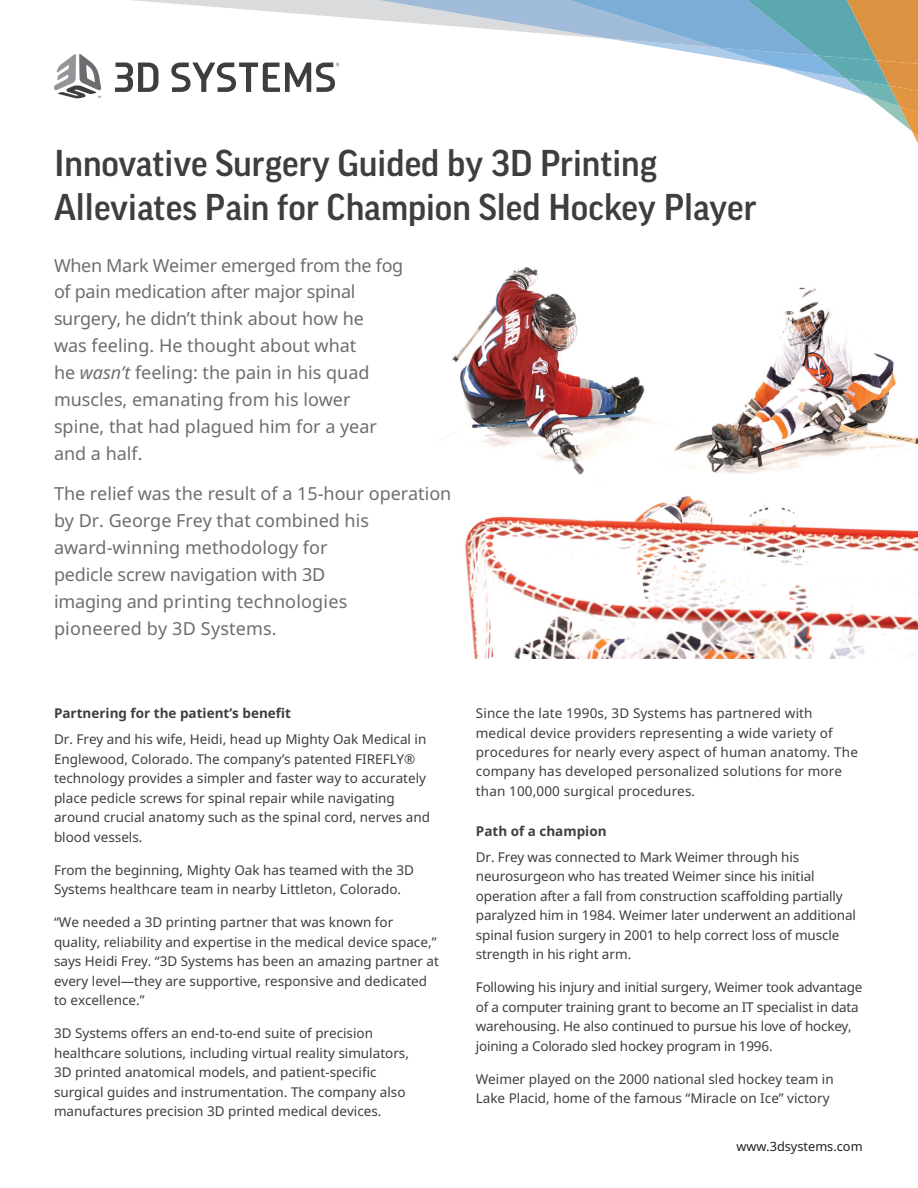
<style>
.page{position:relative;width:918px;height:1188px;background:#fff}
.page>*{position:absolute;margin:0;border:0;box-sizing:border-box;transform-origin:0 0}
.t1{font:500 36px/43.2px "Good Pro";color:#3e3e3f}
.t2{font:18px/26.8px "Noto Sans";color:#6c6d70}
.t3{font:13.5px/19.5px "Noto Sans";color:#3e3e3f}
.t4{font:700 13.5px "Noto Sans";color:#3e3e3f}
.t5{font:12.75px "Noto Sans";color:#231f20}
.s1{font-style:italic}
</style>
<div class="page">
<svg style="left:54px;top:54px;width:47px;height:45px"></svg>
<svg style="left:115px;top:0;width:803px;height:143px"></svg>
<img style="left:438px;top:267px;width:480px;height:392px">
<h1 class="t1" style="left:54px;top:142px;width:704px">Innovative Surgery Guided by 3D Printing<br>Alleviates Pain for Champion Sled Hockey Player</h1>
<p class="t2" style="left:54px;top:252px;width:351px">When Mark Weimer emerged from the fog of pain medication after major spinal surgery, he didn’t think about how he<br>was feeling. He thought about what<br>he <span class="s1">wasn’t</span> feeling: the pain in his quad muscles, emanating from his lower spine, that had plagued him for a year and a half.</p>
<h2 class="t2" style="left:54px;top:480px;width:399px">The relief was the result of a 15-hour operation by Dr. George Frey that combined his award-winning methodology for<br>pedicle screw navigation with 3D<br>imaging and printing technologies<br>pioneered by 3D Systems.</h2>
<p class="t4" style="left:54px;top:704px;width:239px">Partnering for the patient’s benefit</p>
<p class="t3" style="left:54px;top:729px;width:378px">Dr. Frey and his wife, Heidi, head up Mighty Oak Medical in Englewood, Colorado. The company’s patented FIREFLY® technology provides a simpler and faster way to accurately place pedicle screws for spinal repair while navigating around crucial anatomy such as the spinal cord, nerves and blood vessels.</p>
<p class="t3" style="left:54px;top:860px;width:361px">From the beginning, Mighty Oak has teamed with the 3D<br>Systems healthcare team in nearby Littleton, Colorado.</p>
<p class="t3" style="left:54px;top:912px;width:387px">“We needed a 3D printing partner that was known for quality, reliability and expertise in the medical device space,” says Heidi Frey. “3D Systems has been an amazing partner at every level—they are supportive, responsive and dedicated to excellence.”</p>
<p class="t3" style="left:54px;top:1023px;width:357px">3D Systems offers an end-to-end suite of precision healthcare solutions, including virtual reality simulators, 3D printed anatomical models, and patient-specific surgical guides and instrumentation. The company also manufactures precision 3D printed medical devices.</p>
<p class="t3" style="left:476px;top:703px;width:384px">Since the late 1990s, 3D Systems has partnered with medical device providers representing a wide variety of procedures for nearly every aspect of human anatomy. The company has developed personalized solutions for more than 100,000 surgical procedures.</p>
<p class="t4" style="left:476px;top:821px;width:132px">Path of a champion</p>
<p class="t3" style="left:476px;top:847px;width:382px">Dr. Frey was connected to Mark Weimer through his neurosurgeon who has treated Weimer since his initial operation after a fall from construction scaffolding partially paralyzed him in 1984. Weimer later underwent an additional spinal fusion surgery in 2001 to help correct loss of muscle strength in his right arm.</p>
<p class="t3" style="left:476px;top:977px;width:388px">Following his injury and initial surgery, Weimer took advantage of a computer training grant to become an IT specialist in data warehousing. He also continued to pursue his love of hockey, joining a Colorado sled hockey program in 1996.</p>
<p class="t3" style="left:476px;top:1069px;width:359px">Weimer played on the 2000 national sled hockey team in<br>Lake Placid, home of the famous “Miracle on Ice” victory</p>
<p class="t5" style="left:737px;top:1138px;width:128px">www.3dsystems.com</p>
</div>
